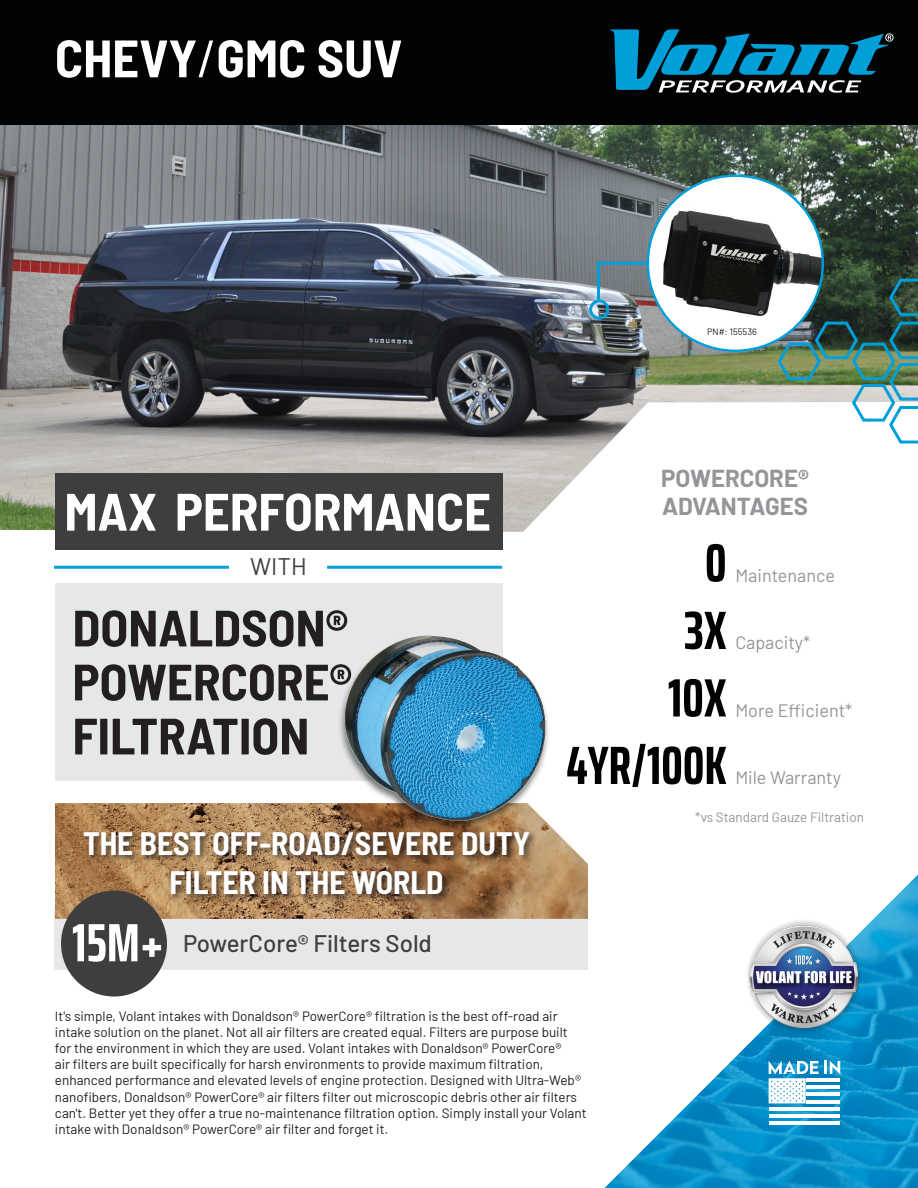
<style>
.page{position:relative;width:918px;height:1188px;background:#fff}
.page>*{position:absolute;margin:0;border:0;box-sizing:border-box;transform-origin:0 0}
.t1{font:700 extra-condensed 54px "Saira";color:#010203}
.t2{font:700 extra-condensed 54px "Saira";color:#fff}
.t3{font:700 semi-condensed 52.65px "Barlow";color:#fff}
.t4{font:700 semi-condensed 51px "Barlow";color:#231f20}
.t5{font:700 semi-condensed 31.65px/39.6px "Barlow";color:#fff;text-align:center}
.t6{font:500 24px "Barlow";color:#3e3e3f}
.t7{font:700 24px "Barlow";color:#939598}
.t8{font:24px "Barlow";color:#3e3e3f}
.t9{font:18px "Barlow";color:#939598}
.t10{font:13.5px/16.2px "Barlow";color:#231f20}
.t11{font:13.5px "Barlow";color:#939598}
.t12{font:9.15px "Barlow";color:#231f20}
.s1{font-weight:400}
</style>
<div class="page">
<img style="left:0;top:124px;width:918px;height:408px">
<div style="left:0;top:0;width:918px;height:124px;background:#010203"></div>
<div style="left:55px;top:584px;width:447px;height:197px;background:#e6e7e9"></div>
<div style="left:55px;top:909px;width:533px;height:61px;background:#e6e7e9"></div>
<svg style="left:776px;top:276px;width:142px;height:169px"></svg>
<img style="left:648px;top:177px;width:175px;height:173px">
<div style="left:55px;top:474px;width:447px;height:76px;background:#3e3e3f"></div>
<img style="left:605px;top:875px;width:313px;height:313px">
<hr style="left:769px;top:1107px;width:70px;height:4px;background:#fff">
<hr style="left:769px;top:1114px;width:70px;height:4px;background:#fff">
<hr style="left:769px;top:1121px;width:70px;height:4px;background:#fff">
<svg style="left:769px;top:1061px;width:71px;height:42px"></svg>
<img style="left:744px;top:916px;width:120px;height:121px">
<img style="left:55px;top:803px;width:533px;height:116px">
<div style="left:81px;top:830px;width:457px;height:72px;background:#231f20;opacity:.75"></div>
<div style="left:338px;top:635px;width:212px;height:197px;background:#010203;opacity:.54"></div>
<img style="left:339px;top:627px;width:223px;height:196px">
<hr style="left:54px;top:566px;width:175px;height:3px;background:#009fda">
<hr style="left:327px;top:566px;width:175px;height:3px;background:#009fda">
<div style="left:61px;top:891px;width:106px;height:106px;background:#3e3e3f;border-radius:50%"></div>
<svg style="left:609px;top:29px;width:285px;height:64px"></svg>
<div style="left:589px;top:299px;width:20px;height:21px;border:3px solid #009fda;border-radius:50%"></div>
<svg style="left:595px;top:260px;width:55px;height:42px"></svg>
<p class="t3" style="left:55px;top:20px;width:349px">CHEVY<span class="s1">/</span>GMC SUV</p>
<p class="t12" style="left:707px;top:325px;width:51px">PN#: 155536</p>
<p class="t3" style="left:64px;top:474px;width:428px">MAX PERFORMANCE</p>
<p class="t8" style="left:250px;top:549px;width:58px">WITH</p>
<p class="t4" style="left:72px;top:591px;width:277px">DONALDSON®</p>
<p class="t4" style="left:72px;top:645px;width:281px">POWERCORE®</p>
<p class="t4" style="left:72px;top:699px;width:238px">FILTRATION</p>
<p class="t5" style="left:83px;top:821px;width:448px">THE BEST OFF-ROAD/SEVERE DUTY<br>FILTER IN THE WORLD</p>
<p class="t2" style="left:72px;top:902px;width:93px">15M+</p>
<p class="t6" style="left:183px;top:926px;width:250px">PowerCore® Filters Sold</p>
<p class="t7" style="left:661px;top:460px;width:149px">POWERCORE®</p>
<p class="t7" style="left:662px;top:489px;width:147px">ADVANTAGES</p>
<p class="t1" style="left:705px;top:522px;width:23px">0</p>
<p class="t1" style="left:684px;top:589px;width:44px">3X</p>
<p class="t1" style="left:668px;top:657px;width:60px">10X</p>
<p class="t1" style="left:566px;top:724px;width:162px">4YR/100K</p>
<p class="t9" style="left:735px;top:562px;width:101px">Maintenance</p>
<p class="t9" style="left:735px;top:630px;width:77px">Capacity*</p>
<p class="t9" style="left:735px;top:697px;width:119px">More Efficient*</p>
<p class="t9" style="left:735px;top:765px;width:107px">Mile Warranty</p>
<p class="t11" style="left:695px;top:807px;width:170px">*vs Standard Gauze Filtration</p>
<p class="t10" style="left:55px;top:1007px;width:533px">It's simple, Volant intakes with Donaldson® PowerCore® filtration is the best off-road air intake solution on the planet. Not all air filters are created equal. Filters are purpose built for the environment in which they are used. Volant intakes with Donaldson® PowerCore®<br>air filters are built specifically for harsh environments to provide maximum filtration, enhanced performance and elevated levels of engine protection. Designed with Ultra-Web® nanofibers, Donaldson® PowerCore® air filters filter out microscopic debris other air filters can't. Better yet they offer a true no-maintenance filtration option. Simply install your Volant intake with Donaldson® PowerCore® air filter and forget it.</p>
</div>
